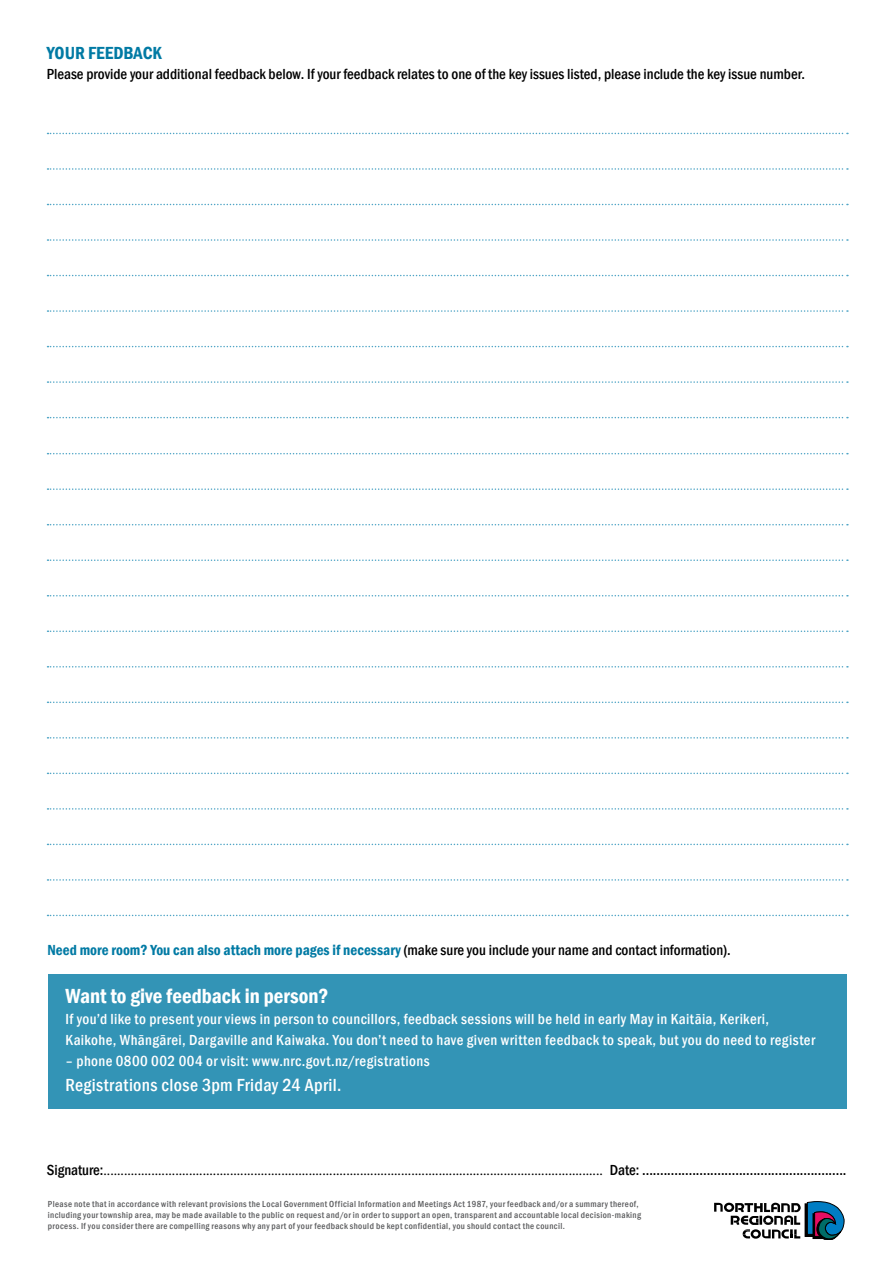
<style>
.page{position:relative;width:893px;height:1263px;background:#fff}
.page>*{position:absolute;margin:0;border:0;box-sizing:border-box;transform-origin:0 0}
.t1{font:600 condensed 21px "Franklin Gothic";color:#fff}
.t2{font:500 condensed 18px "Franklin Gothic";letter-spacing:.02em;color:#fff}
.t3{font:600 condensed 18px "Franklin Gothic";color:#007aa4}
.t4{font:500 condensed 15px/21px "Franklin Gothic";letter-spacing:.025em;color:#fff}
.t5{font:500 condensed 15px "Franklin Gothic";color:#000}
.t6{font:15px "Minion Pro";color:#000}
.t7{font:500 condensed 9px/10.8px "Franklin Gothic";letter-spacing:.045em;color:#58595b}
.s1{font-weight:600;color:#007aa4}
.s2{font-family:"Franklin Gothic";font-weight:500;font-stretch:condensed}
</style>
<div class="page">
<div style="left:48px;top:974px;width:798px;height:135px;background:#3394b6"></div>
<svg style="left:48px;top:453px;width:800px;height:1px"></svg>
<svg style="left:48px;top:239px;width:800px;height:2px"></svg>
<svg style="left:48px;top:133px;width:800px;height:1px"></svg>
<svg style="left:48px;top:630px;width:800px;height:2px"></svg>
<svg style="left:48px;top:417px;width:800px;height:1px"></svg>
<svg style="left:48px;top:488px;width:800px;height:2px"></svg>
<svg style="left:48px;top:275px;width:800px;height:1px"></svg>
<svg style="left:48px;top:168px;width:800px;height:2px"></svg>
<svg style="left:48px;top:666px;width:800px;height:1px"></svg>
<svg style="left:48px;top:808px;width:800px;height:2px"></svg>
<svg style="left:48px;top:524px;width:800px;height:1px"></svg>
<svg style="left:48px;top:310px;width:800px;height:2px"></svg>
<svg style="left:48px;top:204px;width:800px;height:1px"></svg>
<svg style="left:48px;top:701px;width:800px;height:2px"></svg>
<svg style="left:48px;top:844px;width:800px;height:1px"></svg>
<svg style="left:48px;top:559px;width:800px;height:2px"></svg>
<svg style="left:48px;top:346px;width:800px;height:1px"></svg>
<svg style="left:48px;top:737px;width:800px;height:2px"></svg>
<svg style="left:48px;top:879px;width:800px;height:2px"></svg>
<svg style="left:48px;top:915px;width:800px;height:1px"></svg>
<svg style="left:48px;top:595px;width:800px;height:1px"></svg>
<svg style="left:48px;top:381px;width:800px;height:2px"></svg>
<svg style="left:48px;top:773px;width:800px;height:1px"></svg>
<div style="left:805px;top:1203px;width:10px;height:34px;border:1px solid #000"></div>
<svg style="left:807px;top:1201px;width:38px;height:38px"></svg>
<svg style="left:714px;top:1202px;width:87px;height:37px"></svg>
<h2 class="t3" style="left:47px;top:41px;width:117px">YOUR FEEDBACK</h2>
<h3 class="t5" style="left:47px;top:64px;width:760px">Please provide your additional feedback below. If your feedback relates to one of the key issues listed, please include the key issue number.</h3>
<h3 class="t5" style="left:48px;top:940px;width:685px"><span class="s1">Need more room? You can also attach more pages if necessary</span> (make sure you include your name and contact information).</h3>
<h1 class="t1" style="left:65px;top:982px;width:264px">Want to give feedback in person?</h1>
<p class="t4" style="left:65px;top:1008px;width:751px">If you’d like to present your views in person to councillors, feedback sessions will be held in early May in Kaitāia, Kerikeri,<br>Kaikohe, Whāngārei, Dargaville and Kaiwaka. You don’t need to have given written feedback to speak, but you do need to register</p>
<h3 class="t4" style="left:65px;top:1050px;width:366px">– phone 0800 002 004 or visit: www.nrc.govt.nz/registrations</h3>
<h2 class="t2" style="left:65px;top:1073px;width:277px">Registrations close 3pm Friday 24 April.</h2>
<p class="t6" style="left:47px;top:1160px;width:801px"><span class="s2">Signature:</span>.................................................................................................................................................. <span class="s2">Date: .........................................................</span></p>
<p class="t7" style="left:48px;top:1199px;width:595px">Please note that in accordance with relevant provisions the Local Government Official Information and Meetings Act 1987, your feedback and/or a summary thereof, including your township area, may be made available to the public on request and/or in order to support an open, transparent and accountable local decision-making process. If you consider there are compelling reasons why any part of your feedback should be kept confidential, you should contact the council.</p>
</div>
